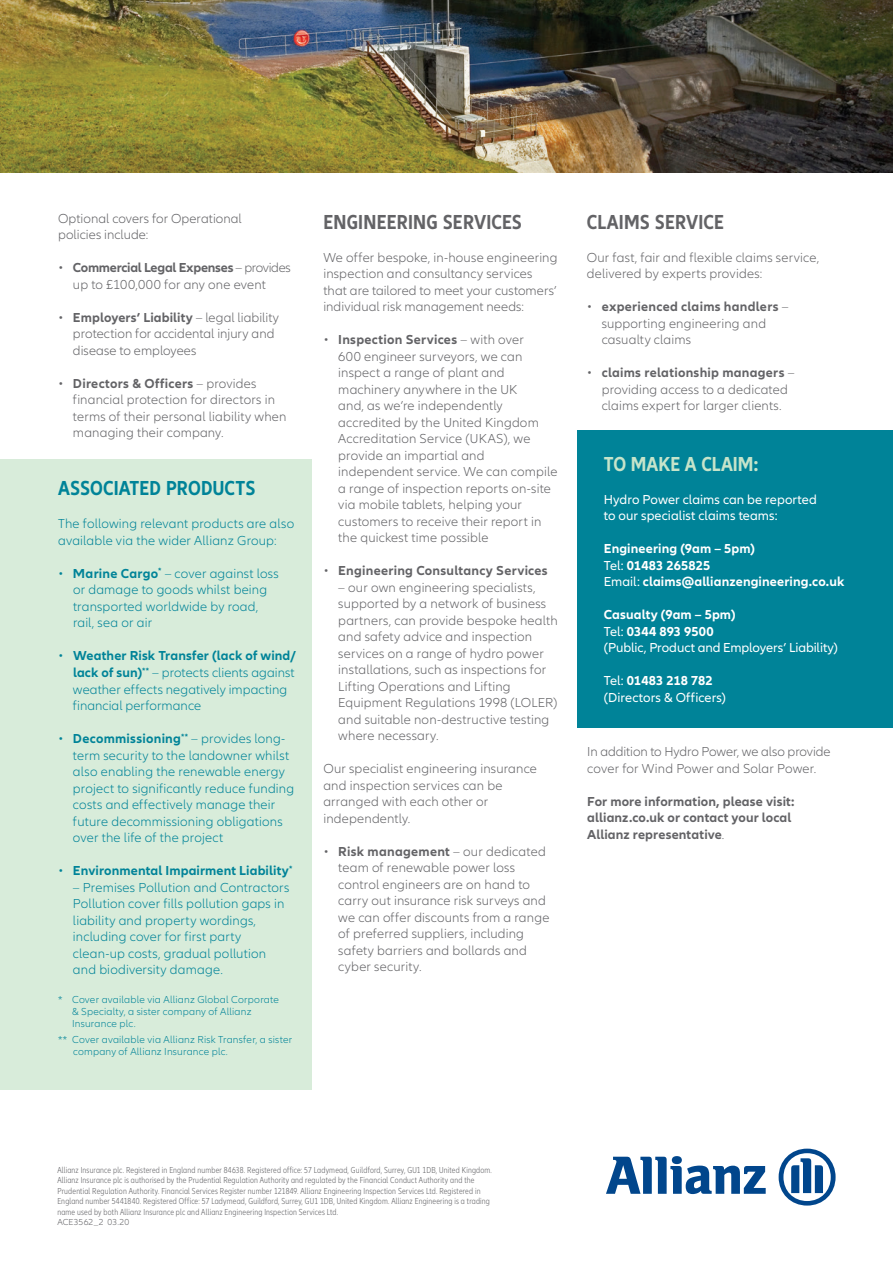
<style>
.page{position:relative;width:893px;height:1263px;background:#fff}
.page>*{position:absolute;margin:0;border:0;box-sizing:border-box;transform-origin:0 0}
.t1{font:700 condensed 21px "Allianz Neo";letter-spacing:.01em;color:#636366}
.t2{font:700 condensed 21px "Allianz Neo";letter-spacing:.005em;color:#008398}
.t3{font:700 condensed 21px "Allianz Neo";color:#c6e4ca}
.t4{font:300 13.5px/16.5px "Allianz Neo";letter-spacing:.01em;color:#636366}
.t5{font:300 13.5px/16.5px "Allianz Neo";letter-spacing:.01em;color:#008398}
.t6{font:13.5px/16.5px "Allianz Neo";color:#fff}
.t7{font:700 13.5px/16.5px "Allianz Neo";letter-spacing:.01em;color:#636366}
.t8{font:700 13.5px/16.5px "Allianz Neo";letter-spacing:.005em;color:#fff}
.t9{font:700 13.5px "Allianz Neo";letter-spacing:.01em;color:#008398}
.t10{font:300 10.5px/12px "Allianz Neo";letter-spacing:.02em;color:#008398}
.t11{font:300 condensed 9px/10.5px "Allianz Neo";letter-spacing:.02em;color:#636366}
.t12{font:300 9px "Allianz Neo";letter-spacing:.005em;color:#636366}
.s1{font-weight:700}
.s2{font-weight:300}
.s3{font-weight:400}
</style>
<div class="page">
<svg style="left:606px;top:1156px;width:160px;height:38px"></svg>
<svg style="left:779px;top:1148px;width:57px;height:57px"></svg>
<div style="left:0;top:459px;width:312px;height:630px;background:#d8ecda"></div>
<img style="left:0;top:0;width:893px;height:172px">
<div style="left:578px;top:431px;width:315px;height:297px;background:#008398"></div>
<p class="t4" style="left:58px;top:211px;width:185px">Optional covers for Operational policies include:</p>
<p class="t4" style="left:73px;top:260px;width:219px;text-indent:-15px">• <span class="s1">Commercial Legal Expenses</span> – provides up to £100,000 for any one event</p>
<p class="t4" style="left:73px;top:310px;width:208px;text-indent:-15px">• <span class="s1">Employers’ Liability</span> – legal liability protection for accidental injury and disease to employees</p>
<p class="t4" style="left:73px;top:376px;width:215px;text-indent:-15px">• <span class="s1">Directors &amp; Officers</span> – provides financial protection for directors in terms of their personal liability when managing their company.</p>
<h1 class="t2" style="left:58px;top:476px;width:199px">ASSOCIATED PRODUCTS</h1>
<p class="t5" style="left:58px;top:516px;width:238px">The following relevant products are also available via the wider Allianz Group:</p>
<p class="t5" style="left:73px;top:566px;width:207px;text-indent:-15px">• <span class="s1">Marine Cargo</span><sup>*</sup> – cover against loss or damage to goods whilst being transported worldwide by road, rail, sea or air</p>
<p class="t5" style="left:73px;top:648px;width:225px;text-indent:-15px">• <span class="s1">Weather Risk Transfer (lack of wind/ lack of sun)</span><sup>**</sup> – protects clients against weather effects negatively impacting financial performance</p>
<p class="t5" style="left:73px;top:731px;width:223px;text-indent:-15px">• <span class="s1">Decommissioning</span><sup>**</sup> – provides long&shy;term security to the landowner whilst also enabling the renewable energy project to significantly reduce funding costs and effectively manage their future decommissioning obligations over the life of the project</p>
<p class="t9" style="left:58px;top:863px;width:236px"><span class="s2">•</span> Environmental Impairment Liability<sup>*</sup></p>
<p class="t5" style="left:73px;top:879px;width:218px">– Premises Pollution and Contractors Pollution cover fills pollution gaps in liability and property wordings, including cover for first party clean-up costs, gradual pollution and biodiversity damage.</p>
<p class="t10" style="left:72px;top:993px;width:209px;text-indent:-14px">* Cover available via Allianz Global Corporate &amp; Specialty, a sister company of Allianz<br>Insurance plc.</p>
<p class="t10" style="left:73px;top:1033px;width:221px;text-indent:-15px">** Cover available via Allianz Risk Transfer, a sister company of Allianz Insurance plc.</p>
<h1 class="t1" style="left:323px;top:210px;width:200px">ENGINEERING SERVICES</h1>
<p class="t4" style="left:323px;top:249px;width:236px">We offer bespoke, in-house engineering inspection and consultancy services that are tailored to meet your customers’ individual risk management needs:</p>
<p class="t4" style="left:338px;top:332px;width:221px;text-indent:-15px">• <span class="s1">Inspection Services</span> – with over<br>600 engineer surveyors, we can inspect a range of plant and machinery anywhere in the UK<br>and, as we’re independently accredited by the United Kingdom<br>Accreditation Service (UKAS), we provide an impartial and independent service. We can compile a range of inspection reports on-site via mobile tablets, helping your customers to receive their report in the quickest time possible</p>
<p class="t7" style="left:323px;top:563px;width:226px"><span class="s2">•</span> Engineering Consultancy Services</p>
<p class="t4" style="left:338px;top:579px;width:221px">– our own engineering specialists, supported by a network of business partners, can provide bespoke health and safety advice and inspection services on a range of hydro power installations, such as inspections for Lifting Operations and Lifting Equipment Regulations 1998 (LOLER) and suitable non-destructive testing where necessary.</p>
<p class="t4" style="left:323px;top:761px;width:215px">Our specialist engineering insurance and inspection services can be arranged with each other or independently.</p>
<p class="t4" style="left:338px;top:843px;width:213px;text-indent:-15px">• <span class="s1">Risk management</span> – our dedicated team of renewable power loss control engineers are on hand to carry out insurance risk surveys and we can offer discounts from a range of preferred suppliers, including safety barriers and bollards and cyber security.</p>
<h1 class="t1" style="left:587px;top:210px;width:139px">CLAIMS SERVICE</h1>
<p class="t4" style="left:587px;top:249px;width:234px">Our fast, fair and flexible claims service, delivered by experts provides:</p>
<p class="t4" style="left:602px;top:299px;width:188px;text-indent:-15px">• <span class="s1">experienced claims handlers</span> – supporting engineering and casualty claims</p>
<p class="t4" style="left:602px;top:365px;width:194px;text-indent:-15px">• <span class="s1">claims relationship managers</span> – providing access to a dedicated claims expert for larger clients.</p>
<h1 class="t3" style="left:604px;top:451px;width:156px">TO MAKE A CLAIM:</h1>
<p class="t6" style="left:604px;top:491px;width:215px">Hydro Power claims can be reported to our specialist claims teams:</p>
<p class="t8" style="left:604px;top:541px;width:242px">Engineering (9am – 5pm)<br><span class="s3">Tel:</span> 01483 265825<br><span class="s3">Email:</span> claims@allianzengineering.co.uk</p>
<p class="t6" style="left:604px;top:607px;width:236px"><span class="s1">Casualty (9am – 5pm)<br></span>Tel: <span class="s1">0344 893 9500<br></span>(Public, Product and Employers’ Liability)</p>
<p class="t6" style="left:604px;top:673px;width:124px">Tel: <span class="s1">01483 218 782 </span>(Directors &amp; Officers)</p>
<p class="t4" style="left:587px;top:744px;width:245px">In addition to Hydro Power, we also provide cover for Wind Power and Solar Power.</p>
<p class="t7" style="left:587px;top:793px;width:209px">For more information, please visit: allianz.co.uk or contact your local<br>Allianz representative<span class="s2">.</span></p>
<p class="t11" style="left:57px;top:1164px;width:436px">Allianz Insurance plc. Registered in England number 84638. Registered office: 57 Ladymead, Guildford, Surrey, GU1 1DB, United Kingdom.<br>Allianz Insurance plc is authorised by the Prudential Regulation Authority and regulated by the Financial Conduct Authority and the Prudential Regulation Authority. Financial Services Register number 121849. Allianz Engineering Inspection Services Ltd. Registered in England number 5441840. Registered Office: 57 Ladymead, Guildford, Surrey, GU1 1DB, United Kingdom. Allianz Engineering is a trading name used by both Allianz Insurance plc and Allianz Engineering Inspection Services Ltd.</p>
<p class="t12" style="left:57px;top:1217px;width:73px">ACE3562_2 03.20</p>
</div>
